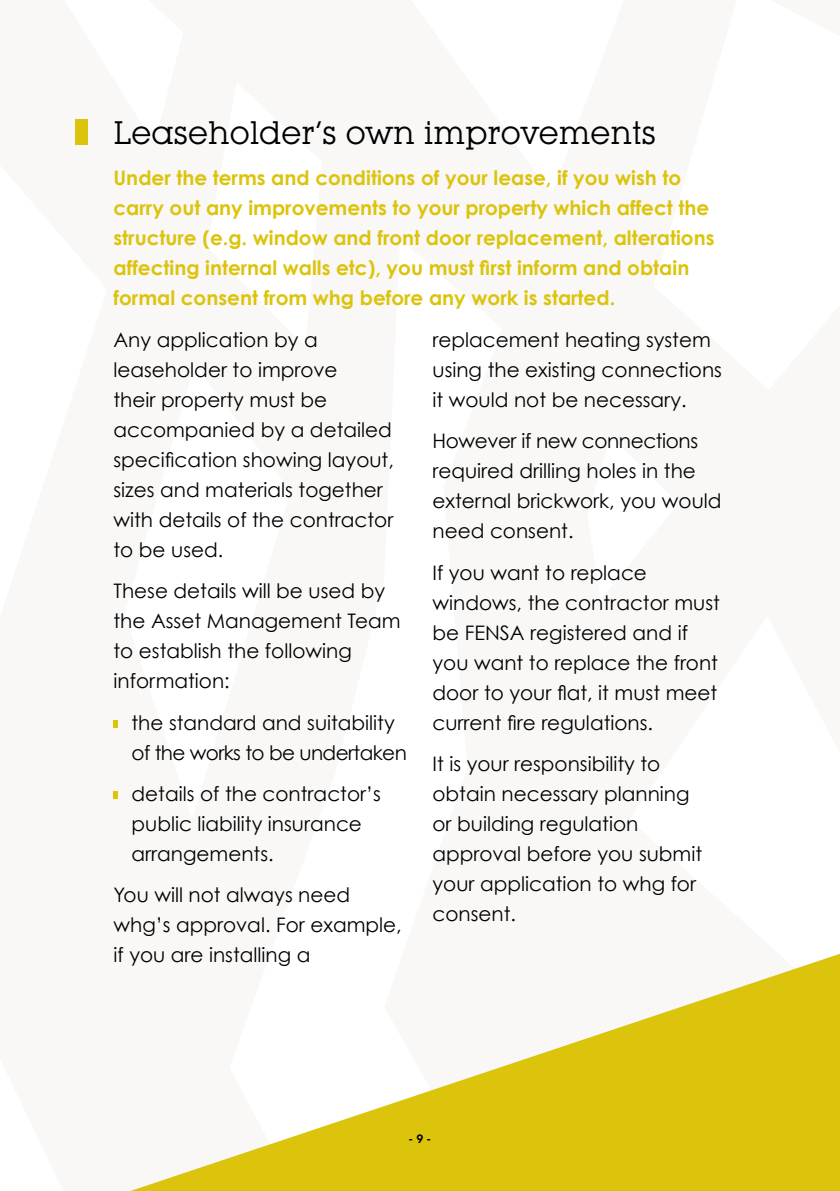
<style>
.page{position:relative;width:840px;height:1191px;background:#fff}
.page>*{position:absolute;margin:0;border:0;box-sizing:border-box;transform-origin:0 0}
.t1{font:32px "Lubalin Graph IT Cby BT";color:#000}
.t2{font:20px/30px "Century Gothic";color:#000}
.t3{font:700 20px/30px "Century Gothic";color:#dcc40d}
.t4{font:600 12px "Lubalin Graph IT Cby BT";color:#000}
</style>
<div class="page">
<svg style="left:113px;top:720px;width:4px;height:7px"></svg>
<svg style="left:113px;top:791px;width:4px;height:8px"></svg>
<div style="left:76px;top:120px;width:12px;height:25px;background:#dcc40d"></div>
<svg style="left:130px;top:954px;width:709px;height:237px"></svg>
<h1 class="t1" style="left:113px;top:113px;width:544px">Leaseholder’s own improvements</h1>
<p class="t3" style="left:113px;top:163px;width:602px">Under the terms and conditions of your lease, if you wish to carry out any improvements to your property which affect the structure (e.g. window and front door replacement, alterations affecting internal walls etc), you must first inform and obtain formal consent from whg before any work is started.</p>
<p class="t2" style="left:113px;top:324px;width:282px">Any application by a leaseholder to improve<br>their property must be accompanied by a detailed specification showing layout, sizes and materials together with details of the contractor to be used.</p>
<p class="t2" style="left:113px;top:575px;width:288px">These details will be used by the Asset Management Team to establish the following information:</p>
<p class="t2" style="left:131px;top:707px;width:277px">the standard and suitability of the works to be undertaken</p>
<p class="t2" style="left:131px;top:778px;width:251px">details of the contractor’s public liability insurance arrangements.</p>
<p class="t2" style="left:113px;top:879px;width:289px">You will not always need whg’s approval. For example, if you are installing a</p>
<p class="t2" style="left:432px;top:324px;width:291px">replacement heating system using the existing connections it would not be necessary.</p>
<p class="t2" style="left:432px;top:425px;width:290px">However if new connections required drilling holes in the external brickwork, you would need consent.</p>
<p class="t2" style="left:432px;top:557px;width:289px">If you want to replace windows, the contractor must be FENSA registered and if you want to replace the front door to your flat, it must meet current fire regulations.</p>
<p class="t2" style="left:432px;top:748px;width:271px">It is your responsibility to obtain necessary planning or building regulation approval before you submit your application to whg for consent.</p>
<p class="t4" style="left:408px;top:1131px;width:24px">- 9 -</p>
</div>
